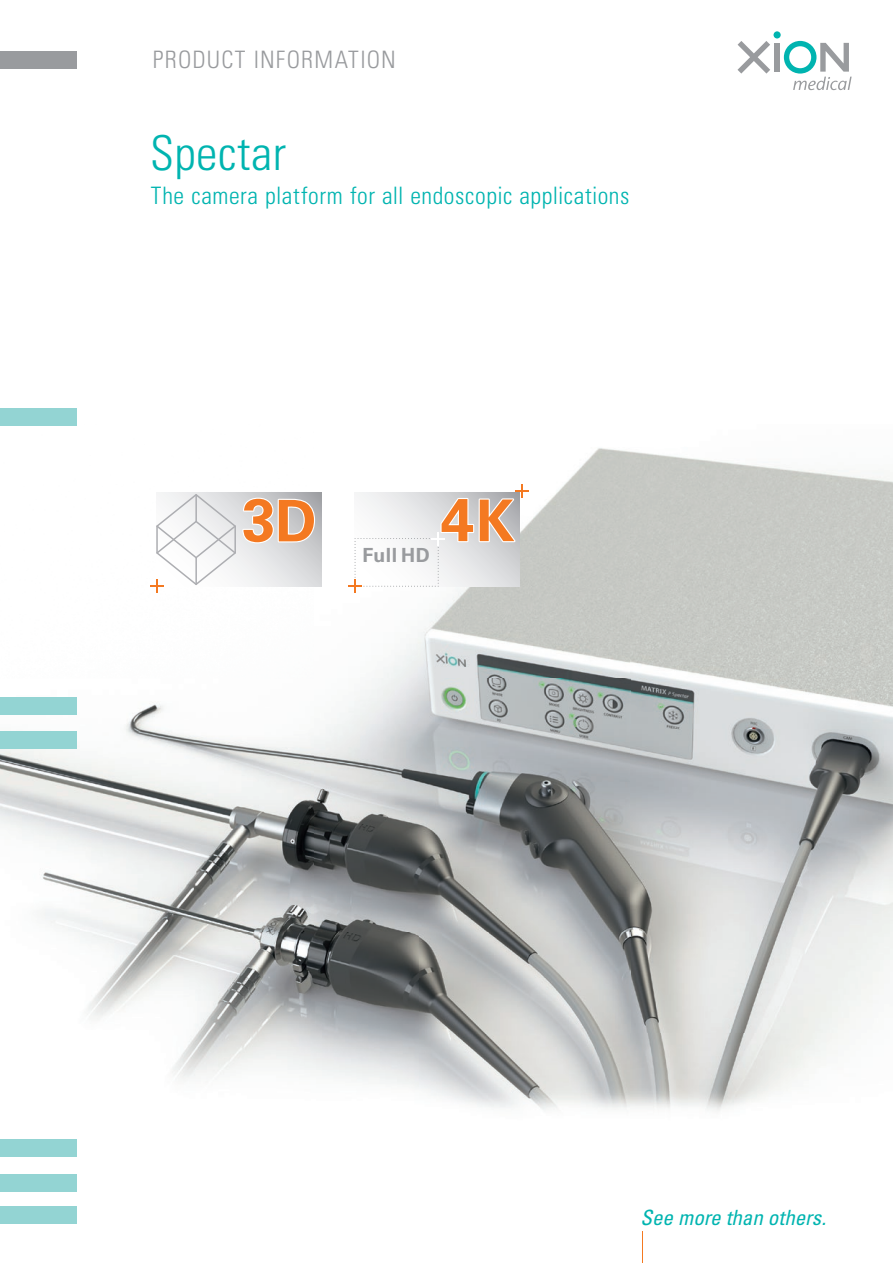
<style>
.page{position:relative;width:893px;height:1263px;background:#fff}
.page>*{position:absolute;margin:0;border:0;box-sizing:border-box;transform-origin:0 0}
.t1{font:700 60.3px "Univers LT Std";color:#f47921}
.t2{font:300 condensed 48px "Univers LT Std";letter-spacing:.01em;color:#00b4b0}
.t3{font:300 condensed 24px "Univers LT Std";letter-spacing:.02em;color:#00b4b0}
.t4{font:300 condensed 24px "Univers LT Std";letter-spacing:.05em;color:#999b9e}
.t5{font:italic condensed 21px "Univers";letter-spacing:-.005em;color:#00b4b0}
.t6{font:700 19.5px "Univers LT Std";letter-spacing:.03em;color:#999b9e}
.s1{font-size:57.45px}
.s2{font-size:57.6px}
</style>
<div class="page">
<svg style="left:737px;top:41px;width:33px;height:33px"></svg>
<svg style="left:784px;top:41px;width:68px;height:49px"></svg>
<div style="left:774px;top:43px;width:6px;height:29px;background:#999b9e"></div>
<div style="left:773px;top:31px;width:8px;height:8px;background:#00b4b0;border-radius:50%"></div>
<div style="left:0;top:408px;width:77px;height:17px;background:#93d4d3"></div>
<div style="left:0;top:52px;width:77px;height:17px;background:#999b9e"></div>
<hr style="left:642px;top:1232px;width:1px;height:31px;background:#f47921">
<div style="left:0;top:1140px;width:77px;height:17px;background:#93d4d3"></div>
<div style="left:0;top:1206px;width:77px;height:17px;background:#93d4d3"></div>
<div style="left:0;top:1174px;width:77px;height:17px;background:#93d4d3"></div>
<img style="left:0;top:448px;width:893px;height:663px">
<img style="left:0;top:697px;width:77px;height:17px">
<img style="left:0;top:731px;width:77px;height:17px">
<svg style="left:348px;top:484px;width:181px;height:109px"></svg>
<div style="left:156px;top:493px;width:166px;height:93px;background:linear-gradient(to bottom,#a1a2a6,#dedfe1)"></div>
<svg style="left:150px;top:494px;width:166px;height:99px"></svg>
<p class="t4" style="left:153px;top:45px;width:245px">PRODUCT INFORMATION</p>
<h2 class="t2" style="left:150px;top:124px;width:138px">Spectar</h2>
<p class="t3" style="left:151px;top:181px;width:480px">The camera platform for all endoscopic applications</p>
<h1 class="t1" style="left:242px;top:485px;width:76px">3<span class="s1">D</span></h1>
<p class="t6" style="left:362px;top:543px;width:69px">Full HD</p>
<h1 class="t1" style="left:441px;top:484px;width:75px">4<span class="s2">K</span></h1>
<p class="t5" style="left:640px;top:1204px;width:187px">See more than others.</p>
</div>
